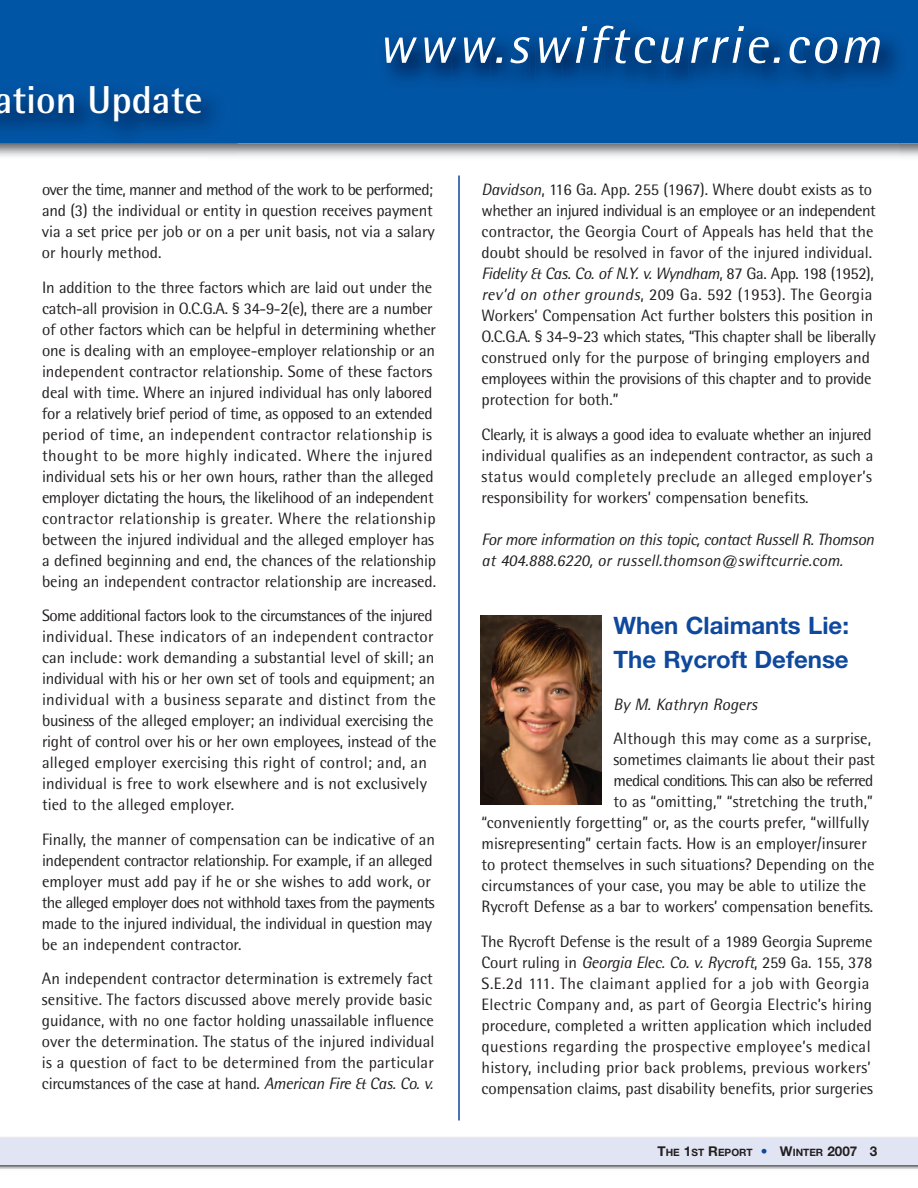
<style>
.page{position:relative;width:918px;height:1188px;background:#fff}
.page>*{position:absolute;margin:0;border:0;box-sizing:border-box;transform-origin:0 0}
.t1{font:700 39px "Rotis Semi Sans";color:#fff}
.t2{font:700 24px/33.6px "Helvetica Neue";color:#0f499d}
.t3{font:16.5px/21px "Rotis Semi Sans";color:#231f20}
.t4{font:16.5px/21px "Rotis Semi Sans";letter-spacing:-.02em;color:#231f20}
.t5{font:italic 16.5px/21px "Rotis Semi Sans";letter-spacing:-.03em;color:#231f20}
.t6{font:16.5px "Rotis Semi Sans";letter-spacing:-.045em;color:#231f20}
.t7{font:italic 16.5px "Rotis Semi Sans";letter-spacing:-.01em;color:#231f20}
.t8{font:700 10.2px "Helvetica Neue";color:#231f20}
.s1{font-style:italic}
.s2{font-size:13.5px}
.s3{font-size:13.5px;color:#0f499d}
</style>
<div class="page">
<div style="left:0;top:0;width:918px;height:143px;background:#0155a5"></div>
<div style="left:0;top:1139px;width:918px;height:26px;background:#e1e4f2"></div>
<img style="left:385px;top:37px;width:26px;height:43px">
<img style="left:411px;top:37px;width:39px;height:43px">
<svg style="left:385px;top:38px;width:32px;height:25px"></svg>
<img style="left:452px;top:37px;width:31px;height:43px">
<svg style="left:424px;top:38px;width:32px;height:25px"></svg>
<img style="left:491px;top:45px;width:36px;height:36px">
<img style="left:483px;top:63px;width:8px;height:17px">
<svg style="left:464px;top:38px;width:38px;height:25px"></svg>
<svg style="left:510px;top:37px;width:17px;height:26px"></svg>
<img style="left:530px;top:26px;width:72px;height:55px">
<img style="left:527px;top:37px;width:3px;height:23px">
<img style="left:563px;top:63px;width:1px;height:18px">
<svg style="left:539px;top:26px;width:48px;height:37px"></svg>
<img style="left:581px;top:26px;width:6px;height:33px">
<img style="left:621px;top:63px;width:2px;height:15px">
<img style="left:602px;top:25px;width:19px;height:53px">
<img style="left:623px;top:63px;width:25px;height:18px">
<svg style="left:594px;top:26px;width:54px;height:37px"></svg>
<img style="left:665px;top:37px;width:13px;height:45px">
<img style="left:648px;top:39px;width:17px;height:43px">
<img style="left:648px;top:37px;width:7px;height:26px">
<svg style="left:661px;top:38px;width:17px;height:25px"></svg>
<img style="left:678px;top:37px;width:59px;height:46px">
<img style="left:678px;top:38px;width:6px;height:25px">
<img style="left:699px;top:63px;width:18px;height:20px">
<img style="left:743px;top:63px;width:17px;height:17px">
<img style="left:762px;top:63px;width:15px;height:19px">
<img style="left:760px;top:63px;width:2px;height:17px">
<img style="left:777px;top:43px;width:54px;height:39px">
<svg style="left:691px;top:26px;width:89px;height:37px"></svg>
<svg style="left:790px;top:37px;width:41px;height:26px"></svg>
<img style="left:831px;top:38px;width:67px;height:44px">
<img style="left:831px;top:37px;width:6px;height:24px">
<svg style="left:844px;top:37px;width:36px;height:26px"></svg>
<img style="left:0;top:96px;width:237px;height:60px">
<img style="left:0;top:91px;width:201px;height:30px">
<img style="left:480px;top:616px;width:122px;height:189px">
<hr style="left:458px;top:176px;width:2px;height:944px;background:#0f499d">
<h1 class="t1" style="left:-6px;top:86px;width:210px">ation Update</h1>
<p class="t3" style="left:42px;top:181px;width:394px;text-align:justify">over the time, manner and method of the work to be performed; and (3) the individual or entity in question receives payment via a set price per job or on a per unit basis, not via a salary or hourly method.</p>
<p class="t3" style="left:42px;top:278px;width:396px">In addition to the three factors which are laid out under the catch-all provision in O.C.G.A. § 34-9-2(e), there are a number of other factors which can be helpful in determining whether one is dealing with an employee-employer relationship or an independent contractor relationship. Some of these factors deal with time. Where an injured individual has only labored for a relatively brief period of time, as opposed to an extended period of time, an independent contractor relationship is thought to be more highly indicated. Where the injured individual sets his or her own hours, rather than the alleged employer dictating the hours, the likelihood of an independent contractor relationship is greater. Where the relationship between the injured individual and the alleged employer has a defined beginning and end, the chances of the relationship being an independent contractor relationship are increased.</p>
<p class="t3" style="left:42px;top:607px;width:396px">Some additional factors look to the circumstances of the injured individual. These indicators of an independent contractor can include: work demanding a substantial level of skill; an individual with his or her own set of tools and equipment; an individual with a business separate and distinct from the business of the alleged employer; an individual exercising the right of control over his or her own employees, instead of the alleged employer exercising this right of control; and, an individual is free to work elsewhere and is not exclusively tied to the alleged employer.</p>
<p class="t4" style="left:42px;top:830px;width:395px">Finally, the manner of compensation can be indicative of an independent contractor relationship. For example, if an alleged employer must add pay if he or she wishes to add work, or the alleged employer does not withhold taxes from the payments made to the injured individual, the individual in question may be an independent contractor.</p>
<p class="t3" style="left:42px;top:970px;width:394px">An independent contractor determination is extremely fact sensitive. The factors discussed above merely provide basic guidance, with no one factor holding unassailable influence over the determination. The status of the injured individual is a question of fact to be determined from the particular circumstances of the case at hand. <span class="s1">American Fire &amp; Cas. Co. v.</span></p>
<p class="t3" style="left:482px;top:181px;width:396px"><span class="s1">Davidson</span>, 116 Ga. App. 255 (1967). Where doubt exists as to whether an injured individual is an employee or an independent contractor, the Georgia Court of Appeals has held that the doubt should be resolved in favor of the injured individual.<br><span class="s1">Fidelity &amp; Cas. Co. of N.Y. v. Wyndham</span>, 87 Ga. App. 198 (1952), <span class="s1">rev’d on other grounds</span>, 209 Ga. 592 (1953). The Georgia Workers’ Compensation Act further bolsters this position in O.C.G.A. § 34-9-23 which states, “This chapter shall be liberally construed only for the purpose of bringing employers and employees within the provisions of this chapter and to provide protection for both.”</p>
<p class="t3" style="left:482px;top:425px;width:393px;text-align:justify">Clearly, it is always a good idea to evaluate whether an injured individual qualifies as an independent contractor, as such a status would completely preclude an alleged employer’s responsibility for workers’ compensation benefits.</p>
<p class="t5" style="left:482px;top:530px;width:394px">For more information on this topic, contact Russell R. Thomson at 404.888.6220, or russell.thomson@swiftcurrie.com.</p>
<h2 class="t2" style="left:614px;top:608px;width:237px">When Claimants Lie:<br>The Rycroft Defense</h2>
<p class="t7" style="left:614px;top:698px;width:145px">By M. Kathryn Rogers</p>
<p class="t3" style="left:614px;top:730px;width:259px">Although this may come as a surprise,</p>
<p class="t3" style="left:614px;top:751px;width:263px">sometimes claimants lie about their past</p>
<p class="t6" style="left:614px;top:775px;width:261px">medical conditions. This can also be referred</p>
<p class="t3" style="left:614px;top:793px;width:261px">to as “omitting,” “stretching the truth,”</p>
<p class="t3" style="left:482px;top:814px;width:389px">“conveniently forgetting” or, as the courts prefer, “willfully</p>
<p class="t3" style="left:482px;top:835px;width:387px">misrepresenting” certain facts. How is an employer/insurer</p>
<p class="t3" style="left:482px;top:856px;width:395px">to protect themselves in such situations? Depending on the</p>
<p class="t3" style="left:482px;top:877px;width:386px">circumstances of your case, you may be able to utilize the</p>
<p class="t3" style="left:482px;top:898px;width:393px">Rycroft Defense as a bar to workers’ compensation benefits.</p>
<p class="t3" style="left:482px;top:932px;width:393px">The Rycroft Defense is the result of a 1989 Georgia Supreme Court ruling in <span class="s1">Georgia Elec. Co. v. Rycroft</span>, 259 Ga. 155, 378<br>S.E.2d 111. The claimant applied for a job with Georgia Electric Company and, as part of Georgia Electric’s hiring procedure, completed a written application which included questions regarding the prospective employee’s medical history, including prior back problems, previous workers’ compensation claims, past disability benefits, prior surgeries</p>
<p class="t8" style="left:657px;top:1146px;width:221px"><span class="s2">T</span>HE <span class="s2">1</span>ST <span class="s2">R</span>EPORT <span class="s3">•</span> <span class="s2">W</span>INTER <span class="s2">2007 3</span></p>
</div>
